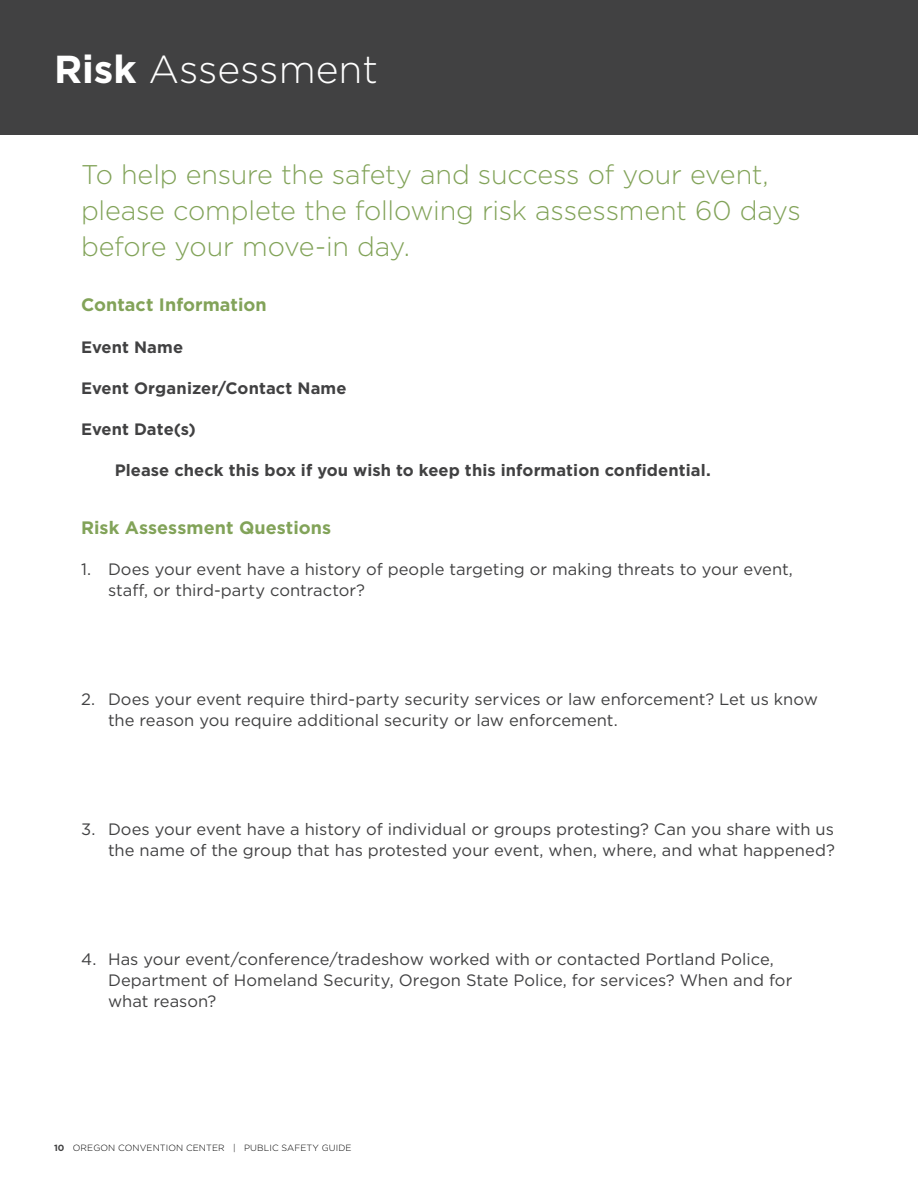
<style>
.page{position:relative;width:918px;height:1188px;background:#fff}
.page>*{position:absolute;margin:0;border:0;box-sizing:border-box;transform-origin:0 0}
.Page_Title{font:300 39px "Gotham";color:#fff}
.TOC_title{font:300 27px/36px "Gotham";letter-spacing:-.01em;color:#82a359}
.t1{font:700 18px "Gotham";letter-spacing:.005em;color:#82a359}
.t2{font:16.5px/21px "Gotham";color:#414142}
.t3{font:700 16.5px "Gotham";letter-spacing:.005em;color:#414142}
.t4{font:300 9px "Gotham";letter-spacing:.01em;color:#000}
.s1{font-weight:700}
.s2{font-weight:700;color:#414142}
</style>
<div class="page">
<div style="left:0;top:0;width:918px;height:135px;background:#414142"></div>
<p class="Page_Title" style="left:54px;top:45px;width:326px"><span class="s1">Risk</span> Assessment</p>
<p class="TOC_title" style="left:81px;top:155px;width:721px">To help ensure the safety and success of your event, please complete the following risk assessment 60 days before your move-in day.</p>
<p class="t1" style="left:81px;top:293px;width:187px">Contact Information</p>
<p class="t3" style="left:81px;top:336px;width:104px">Event Name</p>
<p class="t3" style="left:81px;top:377px;width:267px">Event Organizer/Contact Name</p>
<p class="t3" style="left:81px;top:418px;width:116px">Event Date(s)</p>
<p class="t3" style="left:115px;top:460px;width:598px">Please check this box if you wish to keep this information confidential.</p>
<p class="t1" style="left:81px;top:516px;width:252px">Risk Assessment Questions</p>
<p class="t2" style="left:108px;top:559px;width:686px;text-indent:-27px">1. Does your event have a history of people targeting or making threats to your event, staff, or third-party contractor?</p>
<p class="t2" style="left:108px;top:688px;width:712px;text-indent:-27px">2. Does your event require third-party security services or law enforcement? Let us know the reason you require additional security or law enforcement.</p>
<p class="t2" style="left:81px;top:818px;width:755px;text-align:right">3. Does your event have a history of individual or groups protesting? Can you share with us the name of the group that has protested your event, when, where, and what happened?</p>
<p class="t2" style="left:108px;top:948px;width:686px;text-indent:-27px">4. Has your event/conference/tradeshow worked with or contacted Portland Police,<br>Department of Homeland Security, Oregon State Police, for services? When and for what reason?</p>
<p class="t4" style="left:54px;top:1142px;width:299px"><span class="s2">10</span> OREGON CONVENTION CENTER | PUBLIC SAFETY GUIDE</p>
</div>
